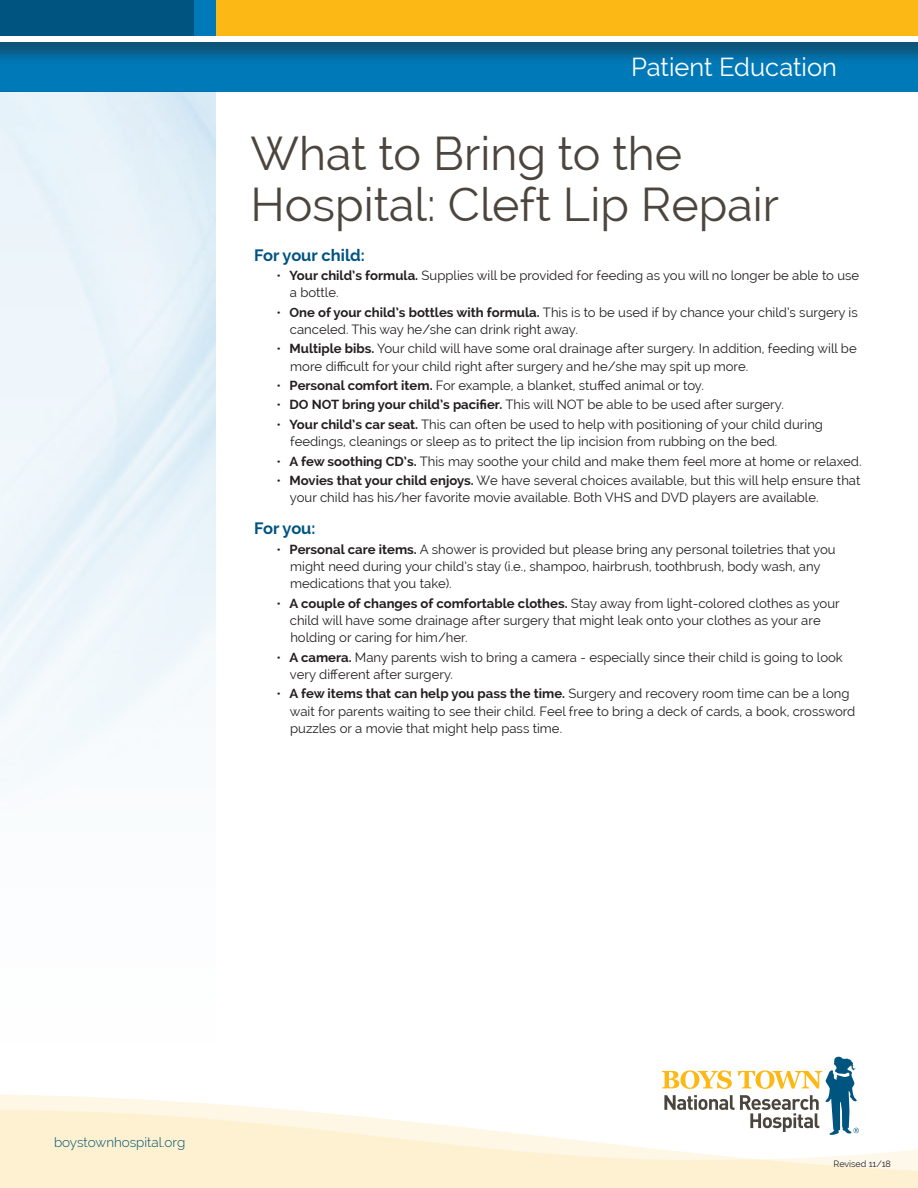
<style>
.page{position:relative;width:918px;height:1188px;background:#fff}
.page>*{position:absolute;margin:0;border:0;box-sizing:border-box;transform-origin:0 0}
.Headline_1{font:46.5px/51px "Raleway";color:#4c453e}
.t1{font:25.5px "Raleway";color:#fff}
.Question_Leadin{font:700 16.5px "Raleway";color:#005480}
.t2{font:300 13.5px "Raleway";color:#005480}
.Bullet_Body_Text_1{font:13.2px/17.2px "Raleway";color:#231f20}
.t3{font:9px "Raleway";color:#231f20}
.s1{font-weight:700}
</style>
<div class="page">
<svg style="left:662px;top:1057px;width:194px;height:37px"></svg>
<div style="left:0;top:42px;width:918px;height:50px;background:#0079b8"></div>
<div style="left:0;top:0;width:918px;height:65px;background:#231f20;opacity:.42"></div>
<div style="left:0;top:36px;width:918px;height:6px;background:#fff"></div>
<div style="left:0;top:0;width:216px;height:36px;background:#005480"></div>
<div style="left:216px;top:0;width:702px;height:36px;background:#fcb814"></div>
<div style="left:194px;top:0;width:22px;height:36px;background:#0079b8"></div>
<svg style="left:0;top:1094px;width:918px;height:94px;fill:#fef1d2"></svg>
<h2 class="t1" style="left:631px;top:52px;width:207px">Patient Education</h2>
<p class="Headline_1" style="left:251px;top:128px;width:530px">What to Bring to the<br>Hospital: Cleft Lip Repair</p>
<p class="Question_Leadin" style="left:254px;top:245px;width:112px">For your child:</p>
<p class="Bullet_Body_Text_1" style="left:290px;top:267px;width:571px;text-indent:-13px">• <span class="s1">Your child’s formula.</span> Supplies will be provided for feeding as you will no longer be able to use a bottle.</p>
<p class="Bullet_Body_Text_1" style="left:290px;top:303px;width:570px;text-indent:-13px">• <span class="s1">One of your child’s bottles with formula.</span> This is to be used if by chance your child’s surgery is canceled. This way he/she can drink right away.</p>
<p class="Bullet_Body_Text_1" style="left:290px;top:340px;width:568px;text-indent:-14px">• <span class="s1">Multiple bibs.</span> Your child will have some oral drainage after surgery. In addition, feeding will be more difficult for your child right after surgery and he/she may spit up more.</p>
<p class="Bullet_Body_Text_1" style="left:277px;top:377px;width:429px">• <span class="s1">Personal comfort item.</span> For example, a blanket, stuffed animal or toy.</p>
<p class="Bullet_Body_Text_1" style="left:277px;top:396px;width:509px">• <span class="s1">DO NOT bring your child’s pacifier.</span> This will NOT be able to be used after surgery.</p>
<p class="Bullet_Body_Text_1" style="left:290px;top:416px;width:534px;text-indent:-14px">• <span class="s1">Your child’s car seat.</span> This can often be used to help with positioning of your child during feedings, cleanings or sleep as to pritect the lip incision from rubbing on the bed.</p>
<p class="Bullet_Body_Text_1" style="left:277px;top:452px;width:587px">• <span class="s1">A few soothing CD’s.</span> This may soothe your child and make them feel more at home or relaxed.</p>
<p class="Bullet_Body_Text_1" style="left:290px;top:472px;width:572px;text-indent:-13px">• <span class="s1">Movies that your child enjoys.</span> We have several choices available, but this will help ensure that your child has his/her favorite movie available. Both VHS and DVD players are available.</p>
<p class="Question_Leadin" style="left:254px;top:519px;width:63px">For you:</p>
<p class="Bullet_Body_Text_1" style="left:290px;top:541px;width:547px;text-indent:-14px">• <span class="s1">Personal care items.</span> A shower is provided but please bring any personal toiletries that you might need during your child’s stay (i.e., shampoo, hairbrush, toothbrush, body wash, any medications that you take).</p>
<p class="Bullet_Body_Text_1" style="left:290px;top:594px;width:552px;text-indent:-13px">• <span class="s1">A couple of changes of comfortable clothes.</span> Stay away from light-colored clothes as your child will have some drainage after surgery that might leak onto your clothes as your are holding or caring for him/her.</p>
<p class="Bullet_Body_Text_1" style="left:290px;top:648px;width:555px;text-indent:-13px">• <span class="s1">A camera.</span> Many parents wish to bring a camera - especially since their child is going to look very different after surgery.</p>
<p class="Bullet_Body_Text_1" style="left:290px;top:685px;width:567px;text-indent:-13px">• <span class="s1">A few items that can help you pass the time.</span> Surgery and recovery room time can be a long wait for parents waiting to see their child. Feel free to bring a deck of cards, a book, crossword puzzles or a movie that might help pass time.</p>
<p class="t2" style="left:54px;top:1134px;width:133px">boystownhospital.org</p>
<p class="t3" style="left:833px;top:1159px;width:59px">Revised 11/18</p>
</div>
